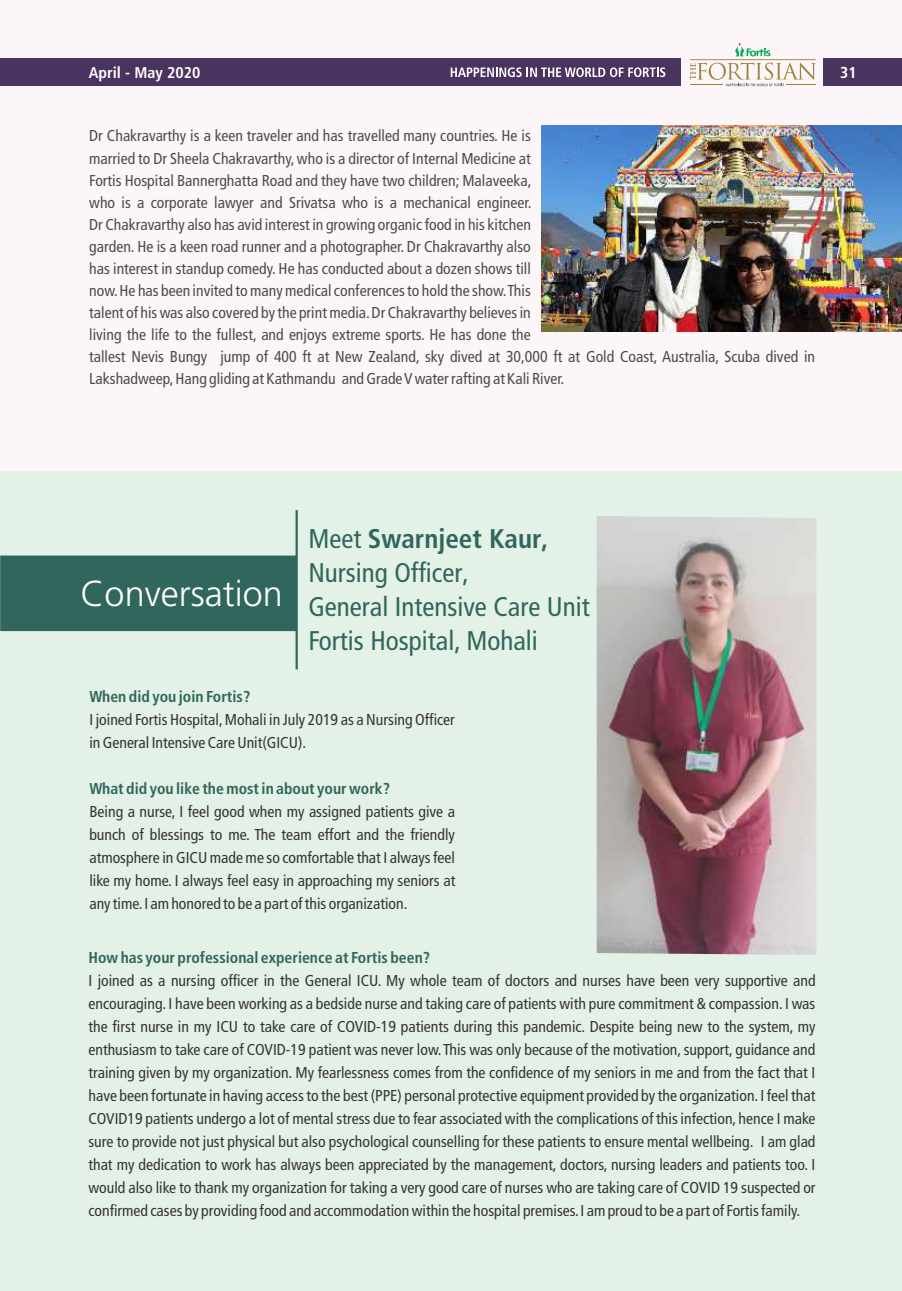
<style>
.page{position:relative;width:902px;height:1291px;background:#fdf6f9}
.page>*{position:absolute;margin:0;border:0;box-sizing:border-box;transform-origin:0 0}
.t1{font:300 36px "Frutiger";color:#fefefe}
.t2{font:condensed 27px/33.9px "Frutiger";color:#31665c}
.t3{font:700 condensed 15.9px "Frutiger";color:#fff}
.t4{font:condensed 15.75px/23px "Frutiger";color:#373435;text-align:justify}
.t5{font:condensed 15.75px/22px "Frutiger";color:#4b4b4d}
.t6{font:700 condensed 15.75px "Frutiger";color:#31665c}
.t7{font:700 condensed 15.6px "Frutiger";color:#fefefe}
.s1{font-weight:700}
</style>
<div class="page">
<div style="left:0;top:471px;width:902px;height:820px;background:#e3f1e7"></div>
<div style="left:823px;top:59px;width:79px;height:27px;background:#4b3360"></div>
<div style="left:0;top:59px;width:680px;height:27px;background:#4b3360"></div>
<svg style="left:451px;top:67px;width:214px;height:10px"></svg>
<svg style="left:690px;top:43px;width:126px;height:43px"></svg>
<img style="left:542px;top:126px;width:360px;height:206px">
<div style="left:0;top:555px;width:297px;height:76px;background:#31665c"></div>
<hr style="left:295px;top:510px;width:3px;height:159px;background:#31665c">
<img style="left:597px;top:516px;width:219px;height:439px">
<p class="t7" style="left:89px;top:66px;width:113px">April - May 2020</p>
<p class="t3" style="left:840px;top:66px;width:18px">31</p>
<p class="t5" style="left:89px;top:126px;width:727px">Dr Chakravarthy is a keen traveler and has travelled many countries. He is<br>married to Dr Sheela Chakravarthy, who is a director of Internal Medicine at<br>Fortis Hospital Bannerghatta Road and they have two children; Malaveeka,<br>who is a corporate lawyer and Srivatsa who is a mechanical engineer.<br>Dr Chakravarthy also has avid interest in growing organic food in his kitchen<br>garden. He is a keen road runner and a photographer. Dr Chakravarthy also<br>has interest in standup comedy. He has conducted about a dozen shows till<br>now. He has been invited to many medical conferences to hold the show. This<br>talent of his was also covered by the print media. Dr Chakravarthy believes in<br>living the life to the fullest, and enjoys extreme sports. He has done the<br>tallest Nevis Bungy jump of 400 ft at New Zealand, sky dived at 30,000 ft at Gold Coast, Australia, Scuba dived in Lakshadweep, Hang gliding at Kathmandu and Grade V water rafting at Kali River.</p>
<h1 class="t1" style="left:81px;top:578px;width:204px">Conversation</h1>
<h2 class="t2" style="left:308px;top:524px;width:283px">Meet <span class="s1">Swarnjeet Kaur,<br></span>Nursing Officer,<br>General Intensive Care Unit<br>Fortis Hospital, Mohali</h2>
<p class="t6" style="left:89px;top:690px;width:162px">When did you join Fortis?</p>
<p class="t4" style="left:89px;top:710px;width:367px">I joined Fortis Hospital, Mohali in July 2019 as a Nursing Officer in General Intensive Care Unit(GICU).</p>
<p class="t6" style="left:89px;top:782px;width:302px">What did you like the most in about your work?</p>
<p class="t4" style="left:89px;top:802px;width:367px">Being a nurse, I feel good when my assigned patients give a bunch of blessings to me. The team effort and the friendly atmosphere in GICU made me so comfortable that I always feel like my home. I always feel easy in approaching my seniors at any time. I am honored to be a part of this organization.</p>
<p class="t6" style="left:88px;top:951px;width:343px">How has your professional experience at Fortis been?</p>
<p class="t4" style="left:88px;top:971px;width:729px">I joined as a nursing officer in the General ICU. My whole team of doctors and nurses have been very supportive and encouraging. I have been working as a bedside nurse and taking care of patients with pure commitment &amp; compassion. I was the first nurse in my ICU to take care of COVID-19 patients during this pandemic. Despite being new to the system, my enthusiasm to take care of COVID-19 patient was never low. This was only because of the motivation, support, guidance and training given by my organization. My fearlessness comes from the confidence of my seniors in me and from the fact that I have been fortunate in having access to the best (PPE) personal protective equipment provided by the organization. I feel that COVID19 patients undergo a lot of mental stress due to fear associated with the complications of this infection, hence I make sure to provide not just physical but also psychological counselling for these patients to ensure mental wellbeing. I am glad that my dedication to work has always been appreciated by the management, doctors, nursing leaders and patients too. I would also like to thank my organization for taking a very good care of nurses who are taking care of COVID 19 suspected or confirmed cases by providing food and accommodation within the hospital premises. I am proud to be a part of Fortis family.</p>
</div>
